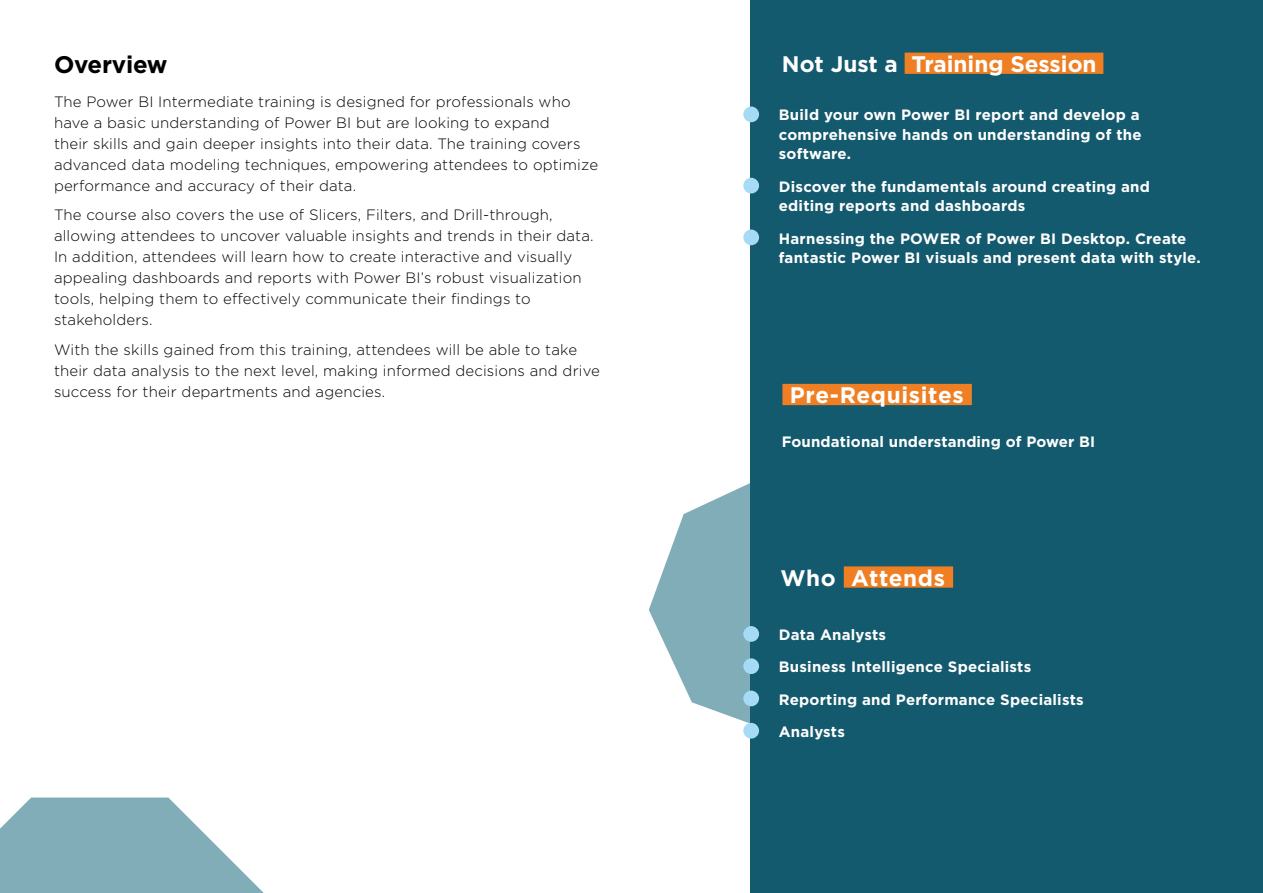
<style>
.page{position:relative;width:1263px;height:893px;background:#fff}
.page>*{position:absolute;margin:0;border:0;box-sizing:border-box;transform-origin:0 0}
.t1{font:700 24px "Gotham";letter-spacing:-.01em;color:#000}
.t2{font:700 22.5px "Gotham";letter-spacing:.03em;color:#fff}
.t3{font:700 22.5px "Gotham";color:#fff}
.t4{font:300 15px/21px "Gotham";letter-spacing:.01em;color:#000}
.t5{font:700 15px/19.5px "Gotham";letter-spacing:.015em;color:#fff}
.s1{font-weight:400;font-size:60px;color:#a6dbf5}
</style>
<div class="page">
<svg style="left:649px;top:483px;width:101px;height:241px;fill:#81adb9"></svg>
<div style="left:750px;top:0;width:513px;height:893px;background:#145a6e"></div>
<div style="left:844px;top:566px;width:109px;height:22px;background:#ef7f22"></div>
<div style="left:782px;top:384px;width:190px;height:21px;background:#ef7f22"></div>
<div style="left:905px;top:53px;width:198px;height:21px;background:#ef7f22"></div>
<svg style="left:0;top:797px;width:264px;height:96px"></svg>
<h1 class="t1" style="left:54px;top:49px;width:115px">Overview</h1>
<h2 class="t3" style="left:782px;top:49px;width:316px">Not Just a Training Session</h2>
<p class="t4" style="left:54px;top:90px;width:546px">The Power BI Intermediate training is designed for professionals who have a basic understanding of Power BI but are looking to expand<br>their skills and gain deeper insights into their data. The training covers advanced data modeling techniques, empowering attendees to optimize performance and accuracy of their data.</p>
<p class="t4" style="left:54px;top:204px;width:541px">The course also covers the use of Slicers, Filters, and Drill-through, allowing attendees to uncover valuable insights and trends in their data.<br>In addition, attendees will learn how to create interactive and visually appealing dashboards and reports with Power BI’s robust visualization tools, helping them to effectively communicate their findings to stakeholders.</p>
<p class="t4" style="left:54px;top:338px;width:547px">With the skills gained from this training, attendees will be able to take their data analysis to the next level, making informed decisions and drive success for their departments and agencies.</p>
<p class="t5" style="left:782px;top:431px;width:315px">Foundational understanding of Power BI</p>
<p class="t5" style="left:779px;top:105px;width:364px;text-indent:-42px"><span class="s1">•</span> Build your own Power BI report and develop a comprehensive hands on understanding of the software.</p>
<p class="t5" style="left:779px;top:177px;width:373px;text-indent:-42px"><span class="s1">•</span> Discover the fundamentals around creating and editing reports and dashboards</p>
<p class="t5" style="left:779px;top:228px;width:423px;text-indent:-42px"><span class="s1">•</span> Harnessing the POWER of Power BI Desktop. Create fantastic Power BI visuals and present data with style.</p>
<h2 class="t2" style="left:790px;top:380px;width:175px">Pre-Requisites</h2>
<h2 class="t2" style="left:780px;top:563px;width:166px">Who Attends</h2>
<p class="t5" style="left:737px;top:625px;width:151px"><span class="s1">•</span> Data Analysts</p>
<p class="t5" style="left:737px;top:657px;width:296px"><span class="s1">•</span> Business Intelligence Specialists</p>
<p class="t5" style="left:737px;top:689px;width:348px"><span class="s1">•</span> Reporting and Performance Specialists</p>
<p class="t5" style="left:737px;top:722px;width:110px"><span class="s1">•</span> Analysts</p>
</div>
